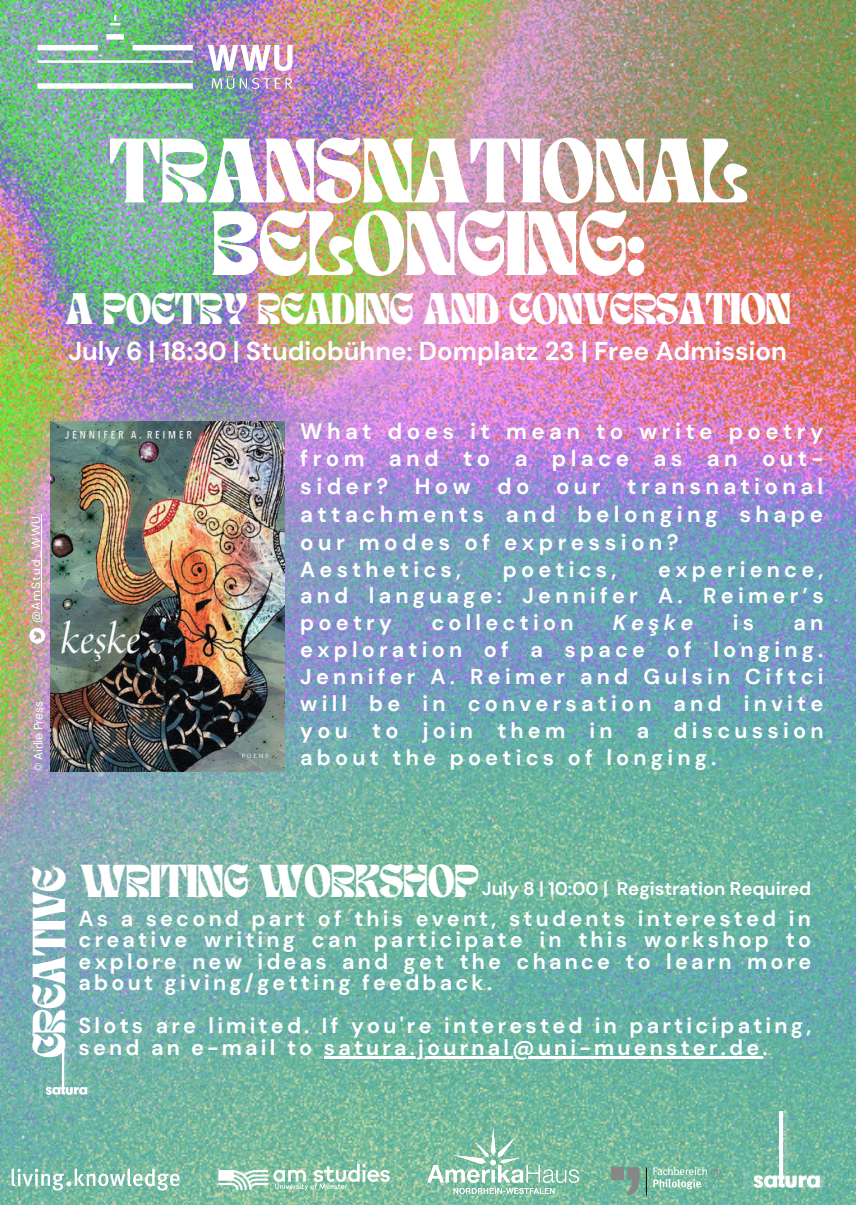
<style>
.page{position:relative;width:856px;height:1205px;background:#fff}
.page>*{position:absolute;margin:0;border:0;box-sizing:border-box;transform-origin:0 0}
.t1{font:63.8px/72.6px "TAN NIMBUS";letter-spacing:-.02em;color:#fff;text-align:center}
.t2{font:32.3px "TAN NIMBUS";letter-spacing:-.02em;color:#fff}
.t3{font:30.8px "TAN NIMBUS";letter-spacing:-.02em;color:#fff}
.t4{font:700 25.8px "DM Sans";color:#fff}
.t5{font:700 22.3px/27.7px "DM Sans";letter-spacing:.195em;color:#fff;text-align:justify}
.t6{font:700 21.6px/27px "DM Sans";letter-spacing:.195em;color:#fff;text-align:justify}
.t7{font:italic 700 21.6px "DM Sans";letter-spacing:.195em;color:#fff}
.t8{font:700 21.5px/21.5px "DM Sans";letter-spacing:.15em;color:#fff;text-align:justify}
.t9{font:700 18.5px "DM Sans";color:#fff}
.t10{font:12px "DM Sans";letter-spacing:-.02em;color:#fff}
.t11{font:12px "DM Sans";letter-spacing:.1em;color:#fff}
</style>
<div class="page">
<img style="left:0;top:0;width:856px;height:1204px">
<svg style="left:218px;top:1163px;width:172px;height:27px"></svg>
<svg style="left:653px;top:1166px;width:68px;height:23px;background:#8fc6b0"></svg>
<div style="left:611px;top:1167px;width:13px;height:12px;background:#878787"></div>
<svg style="left:627px;top:1167px;width:12px;height:28px"></svg>
<svg style="left:646px;top:1167px;width:1px;height:28px"></svg>
<hr style="left:41px;top:514px;width:1px;height:109px;background:#fff">
<svg style="left:29px;top:628px;width:16px;height:15px"></svg>
<img style="left:51px;top:421px;width:233px;height:350px">
<img style="left:427px;top:1126px;width:152px;height:67px">
<img style="left:36px;top:1047px;width:56px;height:50px">
<hr style="left:324px;top:1056px;width:438px;height:2px;background:#fff">
<img style="left:738px;top:1111px;width:90px;height:81px">
<img style="left:29px;top:16px;width:271px;height:73px">
<img style="left:9px;top:1163px;width:172px;height:28px">
<p class="t1" style="left:109px;top:142px;width:641px">TRANSNATIONAL<br>BELONGING:</p>
<p class="t3" style="left:66px;top:291px;width:727px">A POETRY READING AND CONVERSATION</p>
<p class="t11" style="left:28px;top:623px;width:109px;rotate:-90deg">@AmStud_WWU</p>
<p class="t10" style="left:31px;top:771px;width:72px;rotate:-90deg">© Airlie Press</p>
<p class="t4" style="left:68px;top:334px;width:720px">July 6 | 18:30 | Studiobühne: Domplatz 23 | Free Admission</p>
<p class="t5" style="left:300px;top:417px;width:524px">What does it mean to write poetry from and to a place as an out&shy;sider? How do our transnational attachments and belonging shape our modes of expression?</p>
<p class="t6" style="left:300px;top:555px;width:162px">Aesthetics,</p>
<p class="t6" style="left:503px;top:555px;width:115px">poetics,</p>
<p class="t6" style="left:300px;top:555px;width:525px;text-indent:358px">experience, and language: Jennifer A. Reimer’s poetry</p>
<p class="t6" style="left:431px;top:609px;width:144px">collection</p>
<p class="t7" style="left:613px;top:609px;width:82px">Keşke</p>
<p class="t6" style="left:733px;top:609px;width:23px">is</p>
<p class="t6" style="left:300px;top:609px;width:525px;text-indent:493px">an exploration of a space of longing.<br>Jennifer A. Reimer and Gulsin Ciftci will be in conversation and invite you to join them in a discussion about the poetics of longing.</p>
<p class="t2" style="left:31px;top:1058px;width:193px;rotate:-90deg">CREATIVE</p>
<p class="t2" style="left:80px;top:862px;width:400px">WRITING WORKSHOP</p>
<p class="t9" style="left:482px;top:876px;width:331px">July 8 | 10:00 | Registration Required</p>
<p class="t8" style="left:79px;top:907px;width:734px">As a second part of this event, students interested in creative writing can participate in this workshop to explore new ideas and get the chance to learn more about giving/getting feedback.</p>
<p class="t8" style="left:79px;top:1015px;width:734px">Slots are limited. If you're interested in participating, send an e-mail to satura.journal@uni-muenster.de.</p>
</div>
